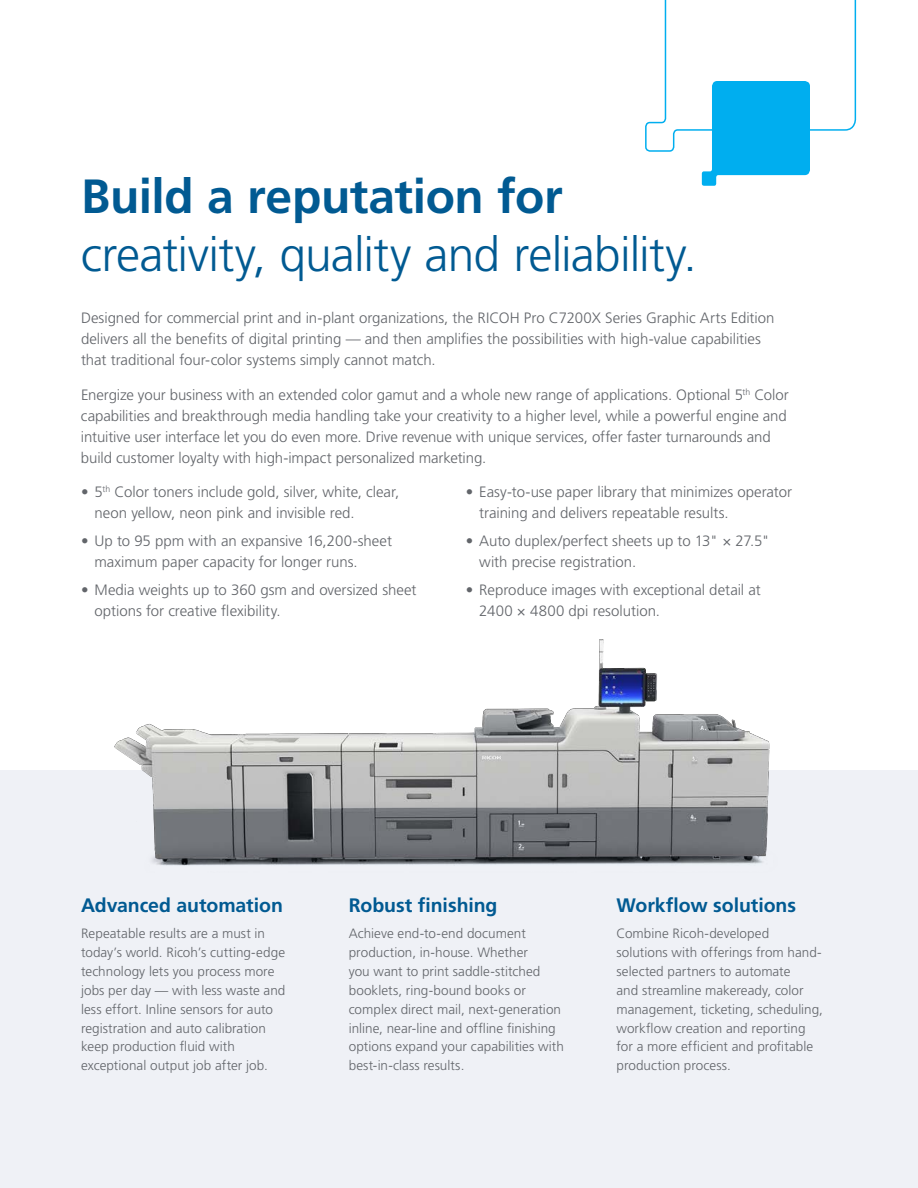
<style>
.page{position:relative;width:918px;height:1188px;background:#fff}
.page>*{position:absolute;margin:0;border:0;box-sizing:border-box;transform-origin:0 0}
.Header_1{font:300 48px/57.6px "Frutiger LT Std";letter-spacing:-.02em;color:#015a92}
.Header_2{font:700 19.5px "Frutiger LT Std";letter-spacing:-.005em;color:#015a92}
.Body_SRC{font:300 15px/21px "Frutiger LT Std";letter-spacing:-.005em;color:#62656a}
.Body_SRC-2{font:300 13.5px/18.9px "Frutiger LT Std";letter-spacing:.005em;color:#62656a}
.s1{font-weight:700}
</style>
<div class="page">
<div style="left:0;top:770px;width:918px;height:418px;background:#eff1f6"></div>
<svg style="left:645px;top:0;width:212px;height:186px"></svg>
<img style="left:114px;top:639px;width:656px;height:227px">
<p class="Header_1" style="left:81px;top:168px;width:617px"><span class="s1">Build a reputation for </span>creativity, quality and reliability.</p>
<p class="Body_SRC" style="left:81px;top:308px;width:695px">Designed for commercial print and in-plant organizations, the RICOH Pro C7200X Series Graphic Arts Edition delivers all the benefits of digital printing — and then amplifies the possibilities with high-value capabilities that traditional four-color systems simply cannot match.</p>
<p class="Body_SRC" style="left:81px;top:384px;width:709px">Energize your business with an extended color gamut and a whole new range of applications. Optional 5<sup>th</sup> Color capabilities and breakthrough media handling take your creativity to a higher level, while a powerful engine and intuitive user interface let you do even more. Drive revenue with unique services, offer faster turnarounds and build customer loyalty with high-impact personalized marketing.</p>
<p class="Body_SRC" style="left:95px;top:482px;width:306px;text-indent:-14px">• 5<sup>th</sup> Color toners include gold, silver, white, clear, neon yellow, neon pink and invisible red.</p>
<p class="Body_SRC" style="left:94px;top:531px;width:299px;text-indent:-14px">• Up to 95 ppm with an expansive 16,200-sheet maximum paper capacity for longer runs.</p>
<p class="Body_SRC" style="left:94px;top:579px;width:324px;text-indent:-14px">• Media weights up to 360 gsm and oversized sheet options for creative flexibility.</p>
<p class="Body_SRC" style="left:479px;top:482px;width:314px;text-indent:-14px">• Easy-to-use paper library that minimizes operator training and delivers repeatable results.</p>
<p class="Body_SRC" style="left:479px;top:531px;width:292px;text-indent:-14px">• Auto duplex/perfect sheets up to 13" × 27.5" with precise registration.</p>
<p class="Body_SRC" style="left:479px;top:579px;width:283px;text-indent:-14px">• Reproduce images with exceptional detail at<br>2400 × 4800 dpi resolution.</p>
<p class="Header_2" style="left:81px;top:894px;width:203px">Advanced automation</p>
<p class="Body_SRC-2" style="left:81px;top:924px;width:206px">Repeatable results are a must in today’s world. Ricoh’s cutting-edge technology lets you process more jobs per day — with less waste and less effort. Inline sensors for auto registration and auto calibration keep production fluid with exceptional output job after job.</p>
<p class="Header_2" style="left:349px;top:894px;width:150px">Robust finishing</p>
<p class="Body_SRC-2" style="left:349px;top:924px;width:217px">Achieve end-to-end document production, in-house. Whether<br>you want to print saddle-stitched booklets, ring-bound books or complex direct mail, next-generation inline, near-line and offline finishing options expand your capabilities with best-in-class results.</p>
<p class="Header_2" style="left:616px;top:894px;width:181px">Workflow solutions</p>
<p class="Body_SRC-2" style="left:616px;top:924px;width:208px">Combine Ricoh-developed solutions with offerings from hand&shy;selected partners to automate<br>and streamline makeready, color management, ticketing, scheduling, workflow creation and reporting for a more efficient and profitable production process.</p>
</div>
